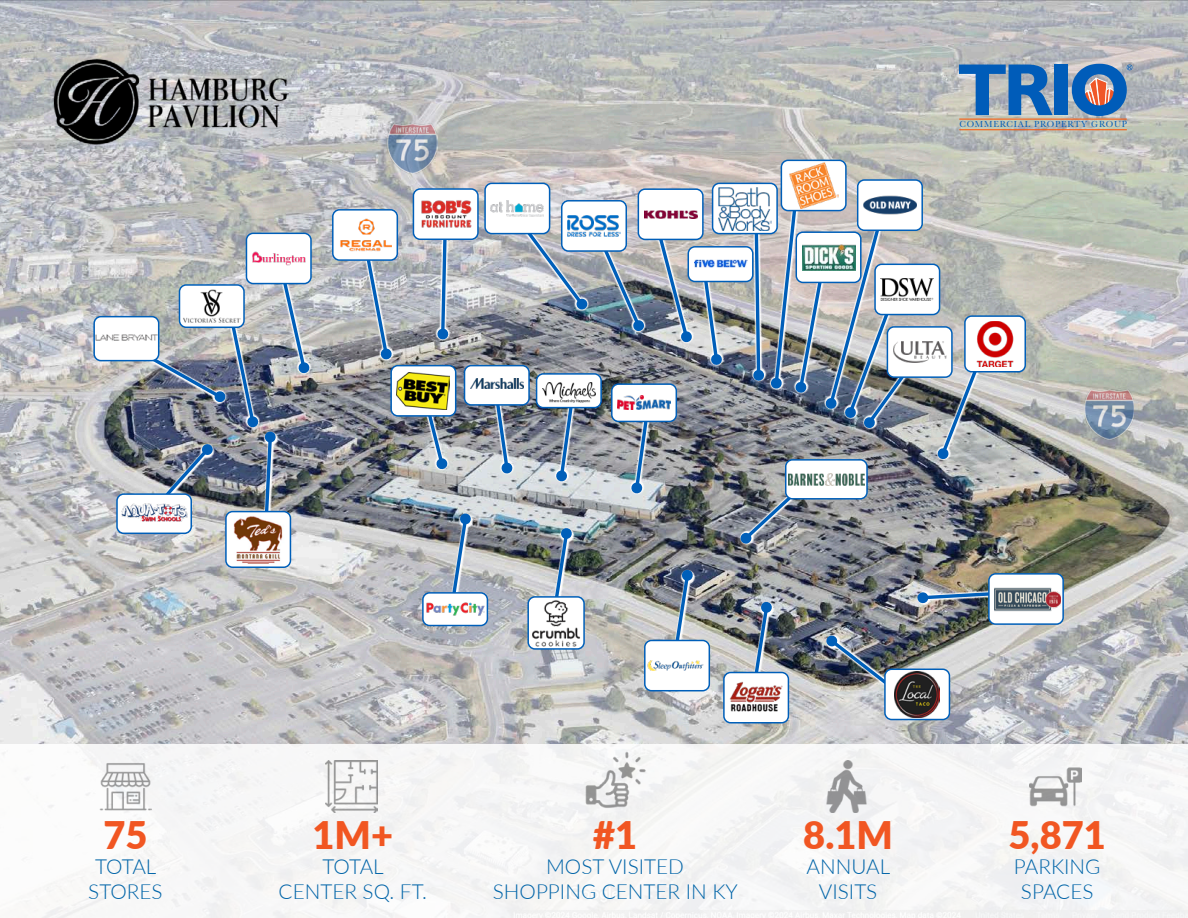
<style>
.page{position:relative;width:1188px;height:918px;background:#fff}
.page>*{position:absolute;margin:0;border:0;box-sizing:border-box;transform-origin:0 0}
.t1{font:700 74.1px "Humanist 521 BT";color:#005cb9}
.t2{font:900 37.95px "Lato";color:#f15622}
.t3{font:300 20.7px/24.9px "Lato";color:#0064a8;text-align:center}
.t4{font:9.15px "Baskerville";letter-spacing:.09em;color:#005cb9}
</style>
<div class="page">
<img style="left:0;top:0;width:1188px;height:744px">
<div style="left:858px;top:180px;width:64px;height:50px;background:#fff;border-radius:7px"></div>
<div style="left:857px;top:179px;width:66px;height:52px;border:2px solid #005fb9;border-radius:7px"></div>
<img style="left:867px;top:196px;width:46px;height:4px">
<div style="left:781px;top:160px;width:65px;height:51px;background:#fff;border-radius:7px"></div>
<div style="left:781px;top:160px;width:66px;height:51px;border:2px solid #005fb9;border-radius:7px"></div>
<img style="left:789px;top:163px;width:49px;height:37px">
<div style="left:713px;top:183px;width:64px;height:51px;background:#fff;border-radius:7px"></div>
<div style="left:712px;top:183px;width:66px;height:51px;border:2px solid #005fb9;border-radius:7px"></div>
<img style="left:718px;top:187px;width:52px;height:13px">
<div style="left:638px;top:189px;width:65px;height:50px;background:#fff;border-radius:7px"></div>
<div style="left:638px;top:188px;width:66px;height:52px;border:2px solid #005fb9;border-radius:7px"></div>
<div style="left:485px;top:183px;width:65px;height:51px;background:#fff;border-radius:7px"></div>
<div style="left:484px;top:183px;width:66px;height:51px;border:2px solid #005fb9;border-radius:7px"></div>
<div style="left:413px;top:189px;width:65px;height:50px;background:#fff;border-radius:7px"></div>
<div style="left:413px;top:188px;width:66px;height:52px;border:2px solid #005fb9;border-radius:7px"></div>
<div style="left:989px;top:574px;width:74px;height:50px;background:#fff;border-radius:7px"></div>
<div style="left:988px;top:573px;width:76px;height:52px;border:2px solid #005fb9;border-radius:7px"></div>
<img style="left:1034px;top:587px;width:27px;height:25px">
<div style="left:94px;top:317px;width:65px;height:44px;background:#fff;border-radius:7px"></div>
<div style="left:93px;top:316px;width:66px;height:45px;border:2px solid #005fb9;border-radius:7px"></div>
<img style="left:96px;top:334px;width:37px;height:7px">
<div style="left:117px;top:494px;width:74px;height:39px;background:#fff;border-radius:7px"></div>
<div style="left:116px;top:493px;width:76px;height:41px;border:2px solid #005fb9;border-radius:7px"></div>
<img style="left:121px;top:504px;width:12px;height:14px">
<img style="left:51px;top:57px;width:238px;height:89px">
<svg style="left:1082px;top:77px;width:34px;height:31px"></svg>
<hr style="left:959px;top:119px;width:168px;height:1px;background:#ff5100">
<hr style="left:959px;top:129px;width:168px;height:1px;background:#ff5100">
<svg style="left:1127px;top:65px;width:5px;height:5px"></svg>
<div style="left:0;top:744px;width:1188px;height:174px;background:#f6f6f7"></div>
<img style="left:100px;top:763px;width:51px;height:48px">
<img style="left:326px;top:760px;width:52px;height:52px">
<img style="left:826px;top:760px;width:46px;height:52px">
<img style="left:1029px;top:767px;width:52px;height:40px">
<img style="left:1084px;top:389px;width:50px;height:50px">
<img style="left:388px;top:123px;width:50px;height:50px">
<img style="left:133px;top:200px;width:901px;height:527px">
<div style="left:645px;top:640px;width:64px;height:51px;background:#fff;border-radius:7px"></div>
<div style="left:644px;top:640px;width:66px;height:51px;border:2px solid #005fb9;border-radius:7px"></div>
<img style="left:648px;top:660px;width:56px;height:11px">
<img style="left:585px;top:751px;width:61px;height:57px">
<h1 class="t1" style="left:958px;top:44px;width:172px">TRIO</h1>
<p class="t4" style="left:959px;top:119px;width:169px">COMMERCIAL PROPERTY GROUP</p>
<h2 class="t2" style="left:103px;top:807px;width:46px">75</h2>
<p class="t3" style="left:88px;top:853px;width:76px">TOTAL<br>STORES</p>
<h2 class="t2" style="left:313px;top:807px;width:82px">1M+</h2>
<p class="t3" style="left:279px;top:853px;width:150px">TOTAL<br>CENTER SQ. FT.</p>
<h2 class="t2" style="left:593px;top:807px;width:46px">#1</h2>
<p class="t3" style="left:493px;top:853px;width:247px">MOST VISITED<br>SHOPPING CENTER IN KY</p>
<h2 class="t2" style="left:803px;top:807px;width:91px">8.1M</h2>
<p class="t3" style="left:807px;top:853px;width:85px">ANNUAL<br>VISITS</p>
<h2 class="t2" style="left:1009px;top:807px;width:99px">5,871</h2>
<p class="t3" style="left:1014px;top:853px;width:88px">PARKING<br>SPACES</p>
</div>
